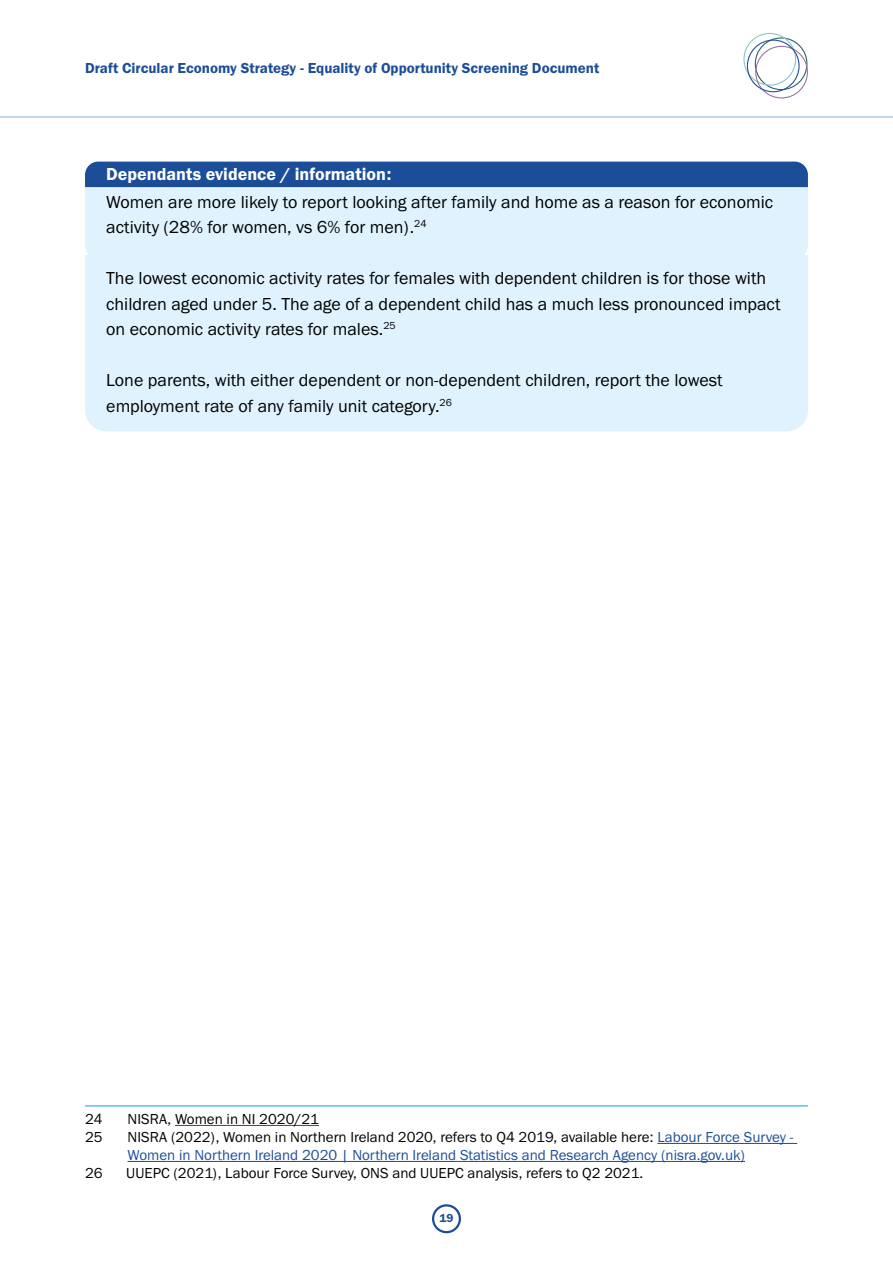
<style>
.page{position:relative;width:893px;height:1263px;background:#fff}
.page>*{position:absolute;margin:0;border:0;box-sizing:border-box;transform-origin:0 0}
.P_-_Bodytext__Top_sh{font:18px/25.5px "Franklin Gothic URW Boo";color:#000}
.P_-_Case_Study__head{font:18px "Franklin Gothic URW Dem";color:#fff}
.P_-_Footnote{font:15px/18px "Franklin Gothic URW Boo";color:#1c4d98}
.P_-_Footnote-2{font:15px "Franklin Gothic URW Boo";color:#000}
.t1{font:15px "Franklin Gothic URW Dem";color:#1c4d98}
.t2{font:12px "Franklin Gothic URW Dem";color:#1c4d98}
.s1{color:#000}
</style>
<div class="page">
<div style="left:755px;top:37px;width:52px;height:53px;border:1px solid #2e6062;border-radius:50%"></div>
<div style="left:743px;top:33px;width:53px;height:53px;border:1px solid #89c5cf;border-radius:50%"></div>
<div style="left:755px;top:46px;width:53px;height:53px;border:1px solid #9872a0;border-radius:50%"></div>
<div style="left:747px;top:40px;width:53px;height:52px;border:1px solid #1e4e98;border-radius:50%"></div>
<hr style="left:0;top:116px;width:893px;height:1px;background:#98b5e0">
<div style="left:432px;top:1204px;width:29px;height:29px;border:2px solid #1c4d98;border-radius:50%"></div>
<div style="left:85px;top:162px;width:723px;height:25px;background:#1c4d98"></div>
<div style="left:85px;top:187px;width:723px;height:68px;background:#dff2fd"></div>
<div style="left:85px;top:255px;width:723px;height:111px;background:#dff2fd"></div>
<div style="left:85px;top:366px;width:723px;height:65px;background:#dff2fd"></div>
<hr style="left:85px;top:1105px;width:723px;height:1px;background:#009fe3">
<hr style="left:175px;top:1125px;width:144px;height:1px;background:#1c4d98">
<hr style="left:657px;top:1143px;width:140px;height:1px;background:#1c4d98">
<hr style="left:128px;top:1161px;width:617px;height:1px;background:#1c4d98">
<p class="t1" style="left:85px;top:59px;width:516px">Draft Circular Economy Strategy - Equality of Opportunity Screening Document</p>
<p class="P_-_Case_Study__head" style="left:106px;top:162px;width:287px">Dependants evidence / information:</p>
<p class="P_-_Bodytext__Top_sh" style="left:106px;top:189px;width:668px">Women are more likely to report looking after family and home as a reason for economic activity (28% for women, vs 6% for men).<sup>24</sup></p>
<p class="P_-_Bodytext__Top_sh" style="left:106px;top:265px;width:676px">The lowest economic activity rates for females with dependent children is for those with children aged under 5. The age of a dependent child has a much less pronounced impact on economic activity rates for males.<sup>25</sup></p>
<p class="P_-_Bodytext__Top_sh" style="left:106px;top:367px;width:618px">Lone parents, with either dependent or non-dependent children, report the lowest employment rate of any family unit category.<sup>26</sup></p>
<p class="P_-_Footnote-2" style="left:85px;top:1109px;width:19px">24</p>
<p class="P_-_Footnote-2" style="left:128px;top:1109px;width:193px">NISRA, Women in NI 2020/21</p>
<p class="P_-_Footnote-2" style="left:85px;top:1127px;width:19px">25</p>
<p class="P_-_Footnote" style="left:128px;top:1128px;width:667px"><span class="s1">NISRA (2022), Women in Northern Ireland 2020, refers to Q4 2019, available here:</span> Labour Force Survey -<br>Women in Northern Ireland 2020 | Northern Ireland Statistics and Research Agency (nisra.gov.uk)</p>
<p class="P_-_Footnote-2" style="left:85px;top:1163px;width:19px">26</p>
<p class="P_-_Footnote-2" style="left:126px;top:1163px;width:518px">UUEPC (2021), Labour Force Survey, ONS and UUEPC analysis, refers to Q2 2021.</p>
<p class="t2" style="left:439px;top:1211px;width:16px">19</p>
</div>
